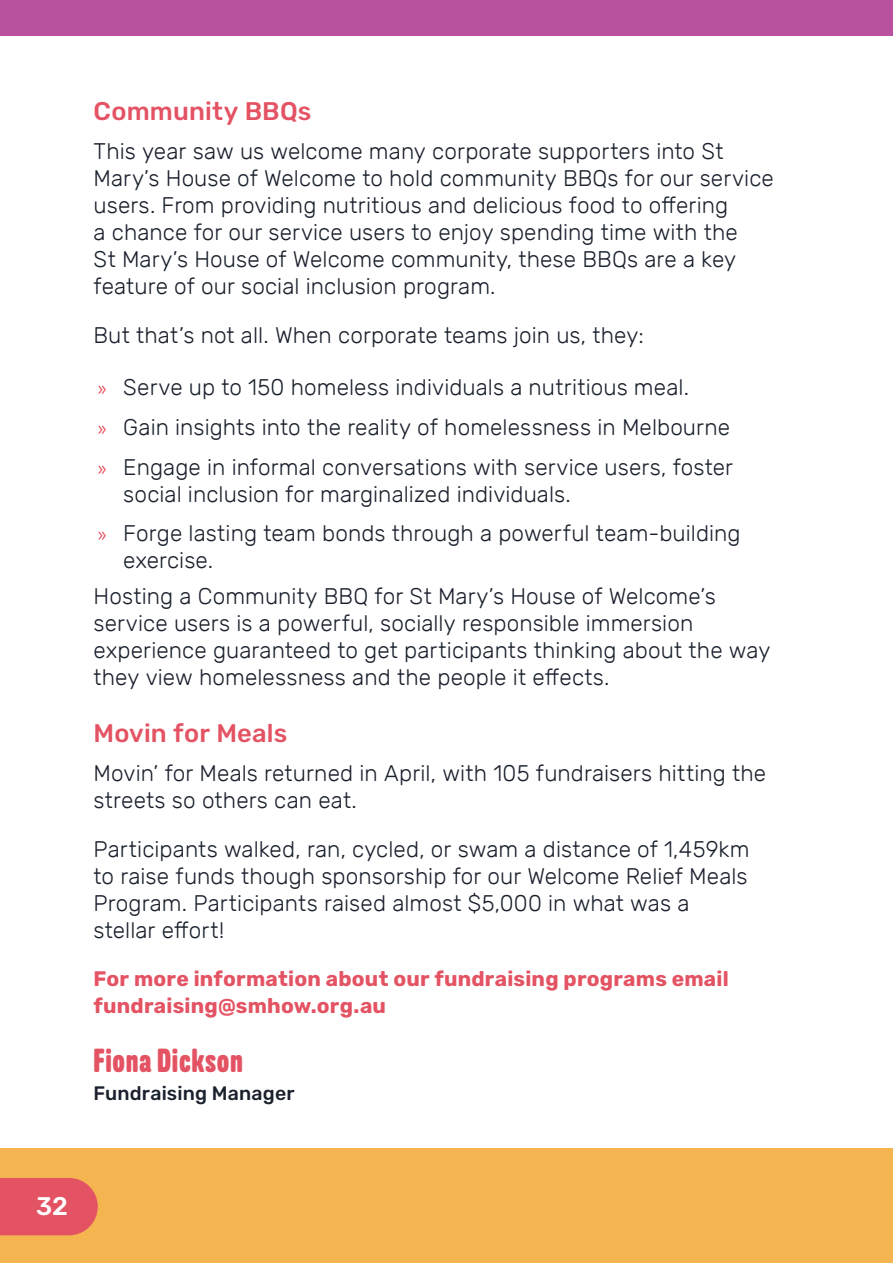
<style>
.page{position:relative;width:893px;height:1263px;background:#fff}
.page>*{position:absolute;margin:0;border:0;box-sizing:border-box;transform-origin:0 0}
.t1{font:900 33px "Goudar HL";letter-spacing:.02em;color:#e45363}
.t2{font:500 25.5px "Rubik";letter-spacing:.005em;color:#e45363}
.t3{font:500 25.5px "Rubik";color:#fff}
.t4{font:300 22.5px/27px "Rubik";letter-spacing:.005em;color:#1a212d}
.t5{font:700 21px/27px "Rubik";letter-spacing:.01em;color:#e45363}
.t6{font:500 19.5px "Rubik";letter-spacing:.01em;color:#1a212d}
.s1{font-family:"Myriad Pro";font-weight:400;font-size:21px;color:#e45363}
</style>
<div class="page">
<div style="left:0;top:1148px;width:893px;height:115px;background:#f4b550"></div>
<svg style="left:0;top:1178px;width:98px;height:57px;background:#e55961"></svg>
<div style="left:0;top:0;width:893px;height:36px;background:#b9519e"></div>
<p class="t2" style="left:94px;top:96px;width:219px">Community BBQs</p>
<p class="t4" style="left:94px;top:139px;width:682px">This year saw us welcome many corporate supporters into St Mary’s House of Welcome to hold community BBQs for our service users. From providing nutritious and delicious food to offering<br>a chance for our service users to enjoy spending time with the<br>St Mary’s House of Welcome community, these BBQs are a key feature of our social inclusion program.</p>
<p class="t4" style="left:94px;top:322px;width:552px">But that’s not all. When corporate teams join us, they:</p>
<p class="t4" style="left:98px;top:368px;width:637px;line-height:39.8px"><span class="s1">»</span> Serve up to 150 homeless individuals a nutritious meal.<br><span class="s1">»</span> Gain insights into the reality of homelessness in Melbourne <span class="s1">»</span> Engage in informal conversations with service users, foster</p>
<p class="t4" style="left:98px;top:474px;width:644px;line-height:39.8px;text-indent:26px">social inclusion for marginalized individuals.<br><span class="s1">»</span> Forge lasting team bonds through a powerful team-building</p>
<p class="t4" style="left:94px;top:543px;width:624px;line-height:35.5px;text-indent:30px">exercise.<br>Hosting a Community BBQ for St Mary’s House of Welcome’s</p>
<p class="t4" style="left:94px;top:610px;width:678px">service users is a powerful, socially responsible immersion experience guaranteed to get participants thinking about the way they view homelessness and the people it effects.</p>
<p class="t2" style="left:94px;top:718px;width:195px">Movin for Meals</p>
<p class="t4" style="left:94px;top:761px;width:674px">Movin’ for Meals returned in April, with 105 fundraisers hitting the streets so others can eat.</p>
<p class="t4" style="left:94px;top:836px;width:658px">Participants walked, ran, cycled, or swam a distance of 1,459km to raise funds though sponsorship for our Welcome Relief Meals Program. Participants raised almost $5,000 in what was a stellar effort!</p>
<p class="t5" style="left:94px;top:966px;width:637px">For more information about our fundraising programs email fundraising@smhow.org.au</p>
<h1 class="t1" style="left:94px;top:1039px;width:151px">Fiona Dickson</h1>
<p class="t6" style="left:94px;top:1082px;width:203px">Fundraising Manager</p>
<p class="t3" style="left:36px;top:1191px;width:33px">32</p>
</div>
